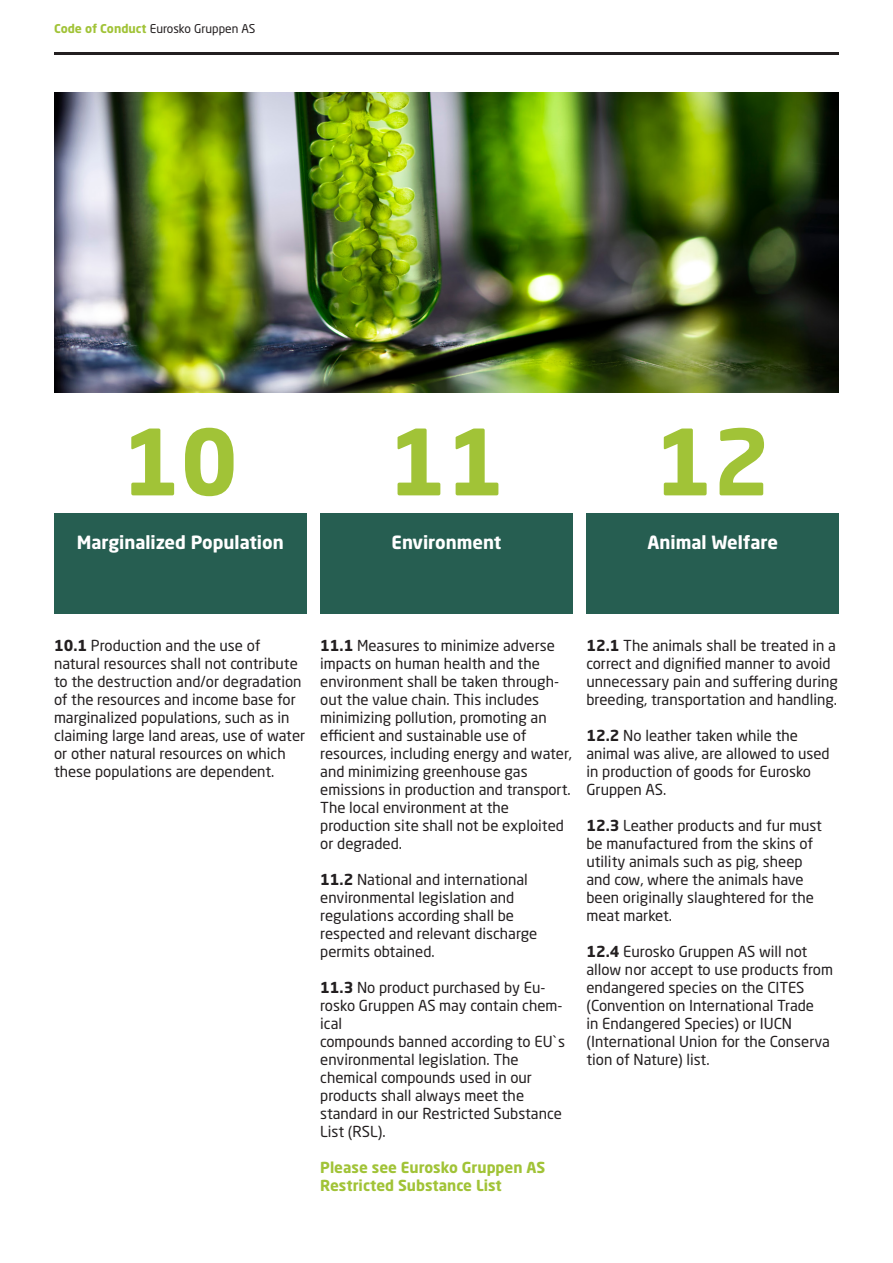
<style>
.page{position:relative;width:893px;height:1263px;background:#fff}
.page>*{position:absolute;margin:0;border:0;box-sizing:border-box;transform-origin:0 0}
.t1{font:700 90px "Neo Sans W1 G";color:#a1c337}
.t2{font:700 18px "Neo Sans W1 G";color:#fff}
.t3{font:15px/18px "Neo Sans W1 G";color:#231f20}
.t4{font:700 15px/18px "Neo Sans W1 G";color:#a1c337}
.t5{font:12px "Neo Sans W1 G";color:#231f20}
.s1{font-weight:700;color:#a1c337}
.s2{font-weight:700}
</style>
<div class="page">
<div style="left:320px;top:513px;width:253px;height:100px;background:#265e51"></div>
<div style="left:54px;top:513px;width:252px;height:100px;background:#265e51"></div>
<div style="left:586px;top:513px;width:253px;height:100px;background:#265e51"></div>
<hr style="left:54px;top:52px;width:785px;height:3px;background:#231f20">
<img style="left:54px;top:92px;width:785px;height:300px">
<p class="t5" style="left:54px;top:21px;width:203px"><span class="s1">Code of Conduct</span> Eurosko Gruppen AS</p>
<h1 class="t1" style="left:122px;top:404px;width:118px">10</h1>
<h1 class="t1" style="left:388px;top:404px;width:118px">11</h1>
<h1 class="t1" style="left:655px;top:404px;width:118px">12</h1>
<p class="t2" style="left:77px;top:530px;width:209px">Marginalized Population</p>
<p class="t2" style="left:392px;top:530px;width:111px">Environment</p>
<p class="t2" style="left:647px;top:530px;width:132px">Animal Welfare</p>
<p class="t3" style="left:54px;top:636px;width:253px"><span class="s2">10.1</span> Production and the use of natural resources shall not contribute to the destruction and/or degradation of the resources and income base for marginalized populations, such as in claiming large land areas, use of water or other natural resources on which these populations are dependent.</p>
<p class="t3" style="left:320px;top:636px;width:253px"><span class="s2">11.1</span> Measures to minimize adverse impacts on human health and the environment shall be taken through&shy;out the value chain. This includes minimizing pollution, promoting an efficient and sustainable use of resources, including energy and water, and minimizing greenhouse gas emissions in production and transport.<br>The local environment at the production site shall not be exploited or degraded.</p>
<p class="t3" style="left:320px;top:870px;width:219px"><span class="s2">11.2</span> National and international environmental legislation and regulations according shall be respected and relevant discharge permits obtained.</p>
<p class="t3" style="left:320px;top:978px;width:246px"><span class="s2">11.3</span> No product purchased by Eu&shy;rosko Gruppen AS may contain chem&shy;ical<br>compounds banned according to EU`s environmental legislation. The chemical compounds used in our products shall always meet the standard in our Restricted Substance<br>List (RSL).</p>
<p class="t4" style="left:320px;top:1158px;width:227px">Please see Eurosko Gruppen AS<br>Restricted Substance List</p>
<p class="t3" style="left:586px;top:636px;width:253px"><span class="s2">12.1</span> The animals shall be treated in a correct and dignified manner to avoid unnecessary pain and suffering during breeding, transportation and handling.</p>
<p class="t3" style="left:586px;top:726px;width:245px"><span class="s2">12.2</span> No leather taken while the animal was alive, are allowed to used in production of goods for Eurosko<br>Gruppen AS.</p>
<p class="t3" style="left:586px;top:816px;width:237px"><span class="s2">12.3</span> Leather products and fur must be manufactured from the skins of utility animals such as pig, sheep and cow, where the animals have been originally slaughtered for the meat market.</p>
<p class="t3" style="left:586px;top:942px;width:248px"><span class="s2">12.4</span> Eurosko Gruppen AS will not allow nor accept to use products from endangered species on the CITES (Convention on International Trade<br>in Endangered Species) or IUCN (International Union for the Conserva tion of Nature) list.</p>
</div>
